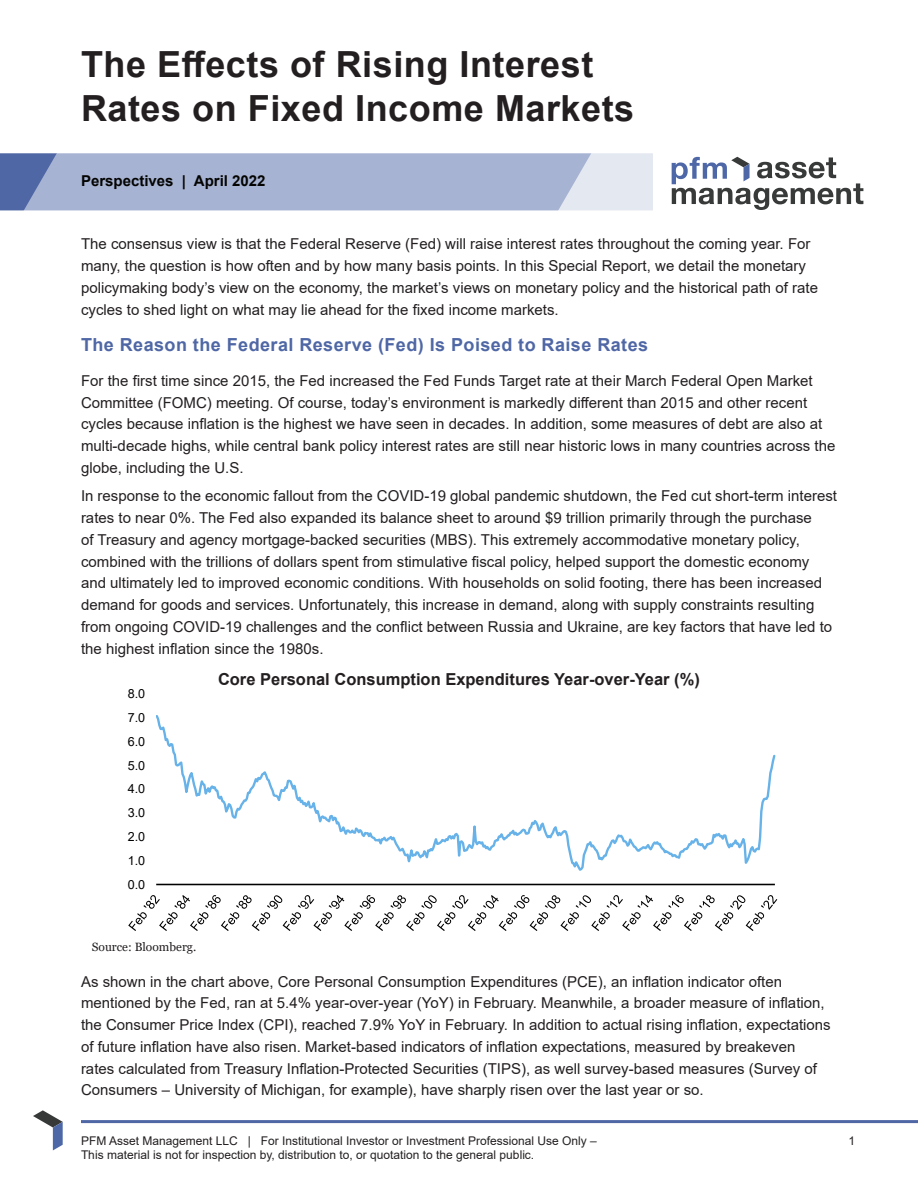
<style>
.page{position:relative;width:918px;height:1188px;background:#fff}
.page>*{position:absolute;margin:0;border:0;box-sizing:border-box;transform-origin:0 0}
.Page_Title_-_Black{font:700 36px/43.2px "Arial";letter-spacing:.015em;color:#231f20}
.t1{font:700 18px "Arial";letter-spacing:.025em;color:#4f67a5}
.Chart_Title{font:700 16.5px "Arial";color:#231f20}
.Body{font:15px/21.8px "Arial";color:#231f20}
.t2{font:700 15px "Arial";color:#040503}
.t3{font:12.6px "Arial";color:#000}
.t4{font:12px "Arial";color:#231f20}
.Source_Information{font:12px "Georgia";color:#231f20}
</style>
<div class="page">
<hr style="left:82px;top:1120px;width:836px;height:3px;background:#4f67a5">
<svg style="left:33px;top:1110px;width:30px;height:40px"></svg>
<svg style="left:672px;top:157px;width:191px;height:53px"></svg>
<svg style="left:0;top:153px;width:653px;height:58px;background:#aab5d3"></svg>
<svg style="left:156px;top:715px;width:620px;height:170px"></svg>
<svg style="left:128px;top:895px;width:649px;height:36px"></svg>
<p class="Page_Title_-_Black" style="left:81px;top:44px;width:555px">The Effects of Rising Interest<br>Rates on Fixed Income Markets</p>
<p class="t2" style="left:81px;top:170px;width:186px">Perspectives | April 2022</p>
<p class="Body" style="left:81px;top:233px;width:739px">The consensus view is that the Federal Reserve (Fed) will raise interest rates throughout the coming year. For many, the question is how often and by how many basis points. In this Special Report, we detail the monetary policymaking body’s view on the economy, the market’s views on monetary policy and the historical path of rate cycles to shed light on what may lie ahead for the fixed income markets.</p>
<p class="t1" style="left:81px;top:332px;width:569px">The Reason the Federal Reserve (Fed) Is Poised to Raise Rates</p>
<p class="Body" style="left:81px;top:370px;width:756px">For the first time since 2015, the Fed increased the Fed Funds Target rate at their March Federal Open Market Committee (FOMC) meeting. Of course, today’s environment is markedly different than 2015 and other recent cycles because inflation is the highest we have seen in decades. In addition, some measures of debt are also at multi-decade highs, while central bank policy interest rates are still near historic lows in many countries across the globe, including the U.S.</p>
<p class="Body" style="left:81px;top:485px;width:758px">In response to the economic fallout from the COVID-19 global pandemic shutdown, the Fed cut short-term interest rates to near 0%. The Fed also expanded its balance sheet to around $9 trillion primarily through the purchase<br>of Treasury and agency mortgage-backed securities (MBS). This extremely accommodative monetary policy, combined with the trillions of dollars spent from stimulative fiscal policy, helped support the domestic economy and ultimately led to improved economic conditions. With households on solid footing, there has been increased demand for goods and services. Unfortunately, this increase in demand, along with supply constraints resulting from ongoing COVID-19 challenges and the conflict between Russia and Ukraine, are key factors that have led to the highest inflation since the 1980s.</p>
<p class="t3" style="left:128px;top:685px;width:19px">8.0</p>
<p class="t3" style="left:128px;top:709px;width:19px">7.0</p>
<p class="t3" style="left:128px;top:733px;width:19px">6.0</p>
<p class="t3" style="left:128px;top:757px;width:19px">5.0</p>
<p class="t3" style="left:128px;top:780px;width:19px">4.0</p>
<p class="t3" style="left:128px;top:804px;width:19px">3.0</p>
<p class="t3" style="left:128px;top:828px;width:19px">2.0</p>
<p class="t3" style="left:128px;top:852px;width:19px">1.0</p>
<p class="t3" style="left:128px;top:875px;width:19px">0.0</p>
<p class="Source_Information" style="left:92px;top:940px;width:106px">Source: Bloomberg.</p>
<p class="Chart_Title" style="left:218px;top:667px;width:483px">Core Personal Consumption Expenditures Year-over-Year (%)</p>
<p class="Body" style="left:81px;top:970px;width:751px">As shown in the chart above, Core Personal Consumption Expenditures (PCE), an inflation indicator often mentioned by the Fed, ran at 5.4% year-over-year (YoY) in February. Meanwhile, a broader measure of inflation, the Consumer Price Index (CPI), reached 7.9% YoY in February. In addition to actual rising inflation, expectations of future inflation have also risen. Market-based indicators of inflation expectations, measured by breakeven rates calculated from Treasury Inflation-Protected Securities (TIPS), as well survey-based measures (Survey of Consumers – University of Michigan, for example), have sharply risen over the last year or so.</p>
<p class="t4" style="left:81px;top:1132px;width:517px">PFM Asset Management LLC | For Institutional Investor or Investment Professional Use Only –</p>
<p class="t4" style="left:849px;top:1132px;width:8px">1</p>
<p class="t4" style="left:81px;top:1147px;width:455px">This material is not for inspection by, distribution to, or quotation to the general public.</p>
</div>
